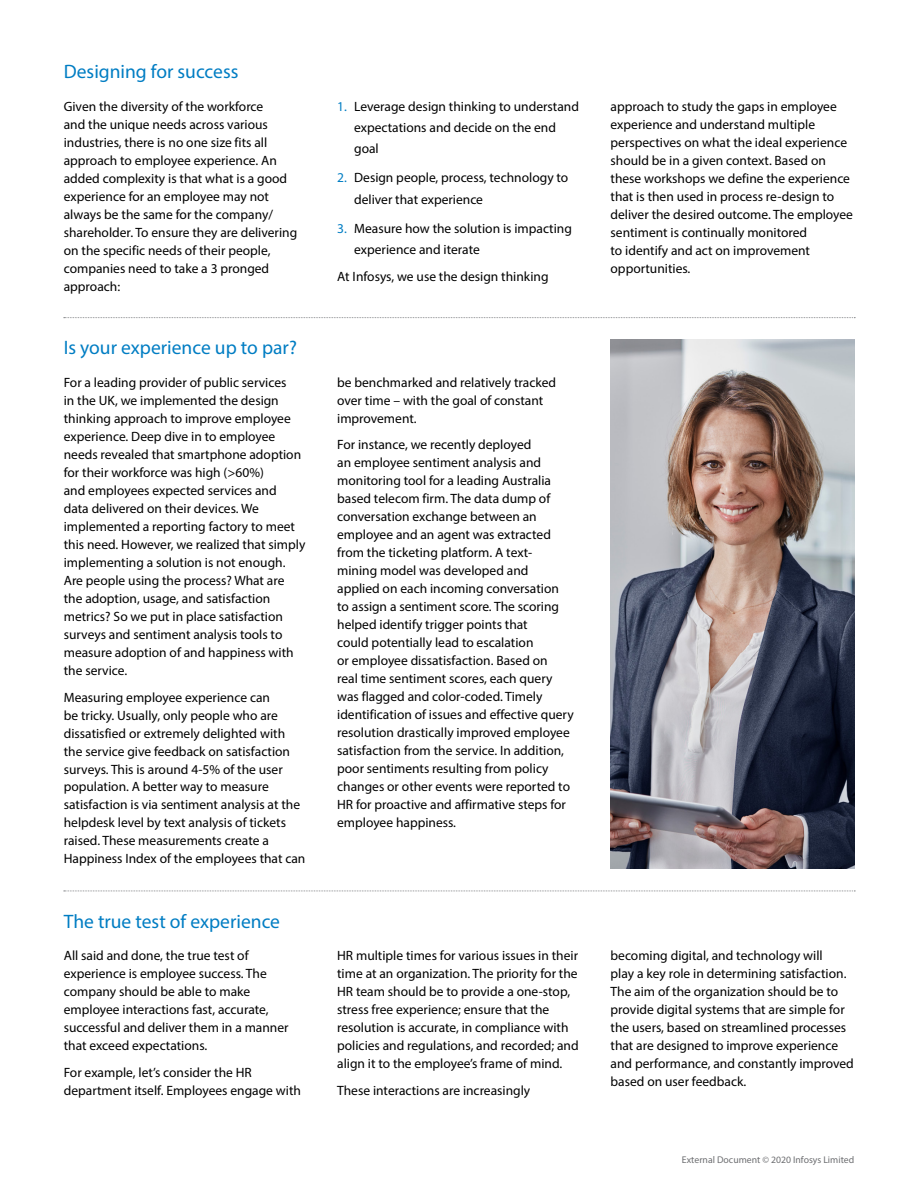
<style>
.page{position:relative;width:918px;height:1188px;background:#fff}
.page>*{position:absolute;margin:0;border:0;box-sizing:border-box;transform-origin:0 0}
.t1{font:19.5px "Myriad Pro";color:#007dc3}
.t2{font:13.5px/18px "Myriad Pro";color:#000}
.t3{font:9.75px "Myriad Pro";color:#6d6e71}
.s1{color:#007dc3}
</style>
<div class="page">
<svg style="left:64px;top:317px;width:791px;height:1px"></svg>
<svg style="left:64px;top:891px;width:791px;height:1px"></svg>
<img style="left:611px;top:340px;width:244px;height:529px">
<h1 class="t1" style="left:64px;top:60px;width:176px">Designing for success</h1>
<p class="t2" style="left:64px;top:97px;width:235px">Given the diversity of the workforce<br>and the unique needs across various industries, there is no one size fits all approach to employee experience. An added complexity is that what is a good experience for an employee may not always be the same for the company/ shareholder. To ensure they are delivering on the specific needs of their people, companies need to take a 3 pronged approach:</p>
<p class="t2" style="left:354px;top:96px;width:226px;line-height:21px;text-indent:-17px"><span class="s1">1.</span> Leverage design thinking to understand expectations and decide on the end goal</p>
<p class="t2" style="left:354px;top:167px;width:216px;line-height:21px;text-indent:-17px"><span class="s1">2.</span> Design people, process, technology to deliver that experience</p>
<p class="t2" style="left:354px;top:218px;width:219px;line-height:21px;text-indent:-17px"><span class="s1">3.</span> Measure how the solution is impacting experience and iterate</p>
<p class="t2" style="left:337px;top:267px;width:213px">At Infosys, we use the design thinking</p>
<h1 class="t1" style="left:64px;top:336px;width:235px">Is your experience up to par?</h1>
<p class="t2" style="left:64px;top:373px;width:243px">For a leading provider of public services<br>in the UK, we implemented the design thinking approach to improve employee experience. Deep dive in to employee needs revealed that smartphone adoption for their workforce was high (&gt;60%)<br>and employees expected services and<br>data delivered on their devices. We implemented a reporting factory to meet this need. However, we realized that simply implementing a solution is not enough.<br>Are people using the process? What are the adoption, usage, and satisfaction metrics? So we put in place satisfaction surveys and sentiment analysis tools to measure adoption of and happiness with the service.</p>
<p class="t2" style="left:64px;top:688px;width:243px">Measuring employee experience can<br>be tricky. Usually, only people who are dissatisfied or extremely delighted with the service give feedback on satisfaction surveys. This is around 4-5% of the user population. A better way to measure satisfaction is via sentiment analysis at the helpdesk level by text analysis of tickets raised. These measurements create a Happiness Index of the employees that can</p>
<h1 class="t1" style="left:64px;top:909px;width:218px">The true test of experience</h1>
<p class="t2" style="left:64px;top:947px;width:226px">All said and done, the true test of experience is employee success. The company should be able to make employee interactions fast, accurate, successful and deliver them in a manner that exceed expectations.</p>
<p class="t2" style="left:64px;top:1063px;width:239px">For example, let’s consider the HR department itself. Employees engage with</p>
<p class="t2" style="left:337px;top:373px;width:220px">be benchmarked and relatively tracked over time – with the goal of constant improvement.</p>
<p class="t2" style="left:337px;top:436px;width:238px">For instance, we recently deployed<br>an employee sentiment analysis and monitoring tool for a leading Australia based telecom firm. The data dump of conversation exchange between an employee and an agent was extracted from the ticketing platform. A text&shy;mining model was developed and applied on each incoming conversation to assign a sentiment score. The scoring helped identify trigger points that<br>could potentially lead to escalation<br>or employee dissatisfaction. Based on<br>real time sentiment scores, each query was flagged and color-coded. Timely identification of issues and effective query resolution drastically improved employee satisfaction from the service. In addition, poor sentiments resulting from policy changes or other events were reported to HR for proactive and affirmative steps for employee happiness.</p>
<p class="t2" style="left:337px;top:947px;width:243px">HR multiple times for various issues in their time at an organization. The priority for the HR team should be to provide a one-stop, stress free experience; ensure that the resolution is accurate, in compliance with policies and regulations, and recorded; and align it to the employee’s frame of mind.</p>
<p class="t2" style="left:337px;top:1081px;width:195px">These interactions are increasingly</p>
<p class="t2" style="left:611px;top:97px;width:244px">approach to study the gaps in employee experience and understand multiple perspectives on what the ideal experience should be in a given context. Based on these workshops we define the experience that is then used in process re-design to deliver the desired outcome. The employee sentiment is continually monitored<br>to identify and act on improvement opportunities.</p>
<p class="t2" style="left:611px;top:947px;width:245px">becoming digital, and technology will<br>play a key role in determining satisfaction.<br>The aim of the organization should be to provide digital systems that are simple for the users, based on streamlined processes that are designed to improve experience and performance, and constantly improved based on user feedback.</p>
<p class="t3" style="left:682px;top:1154px;width:174px">External Document © 2020 Infosys Limited</p>
</div>
